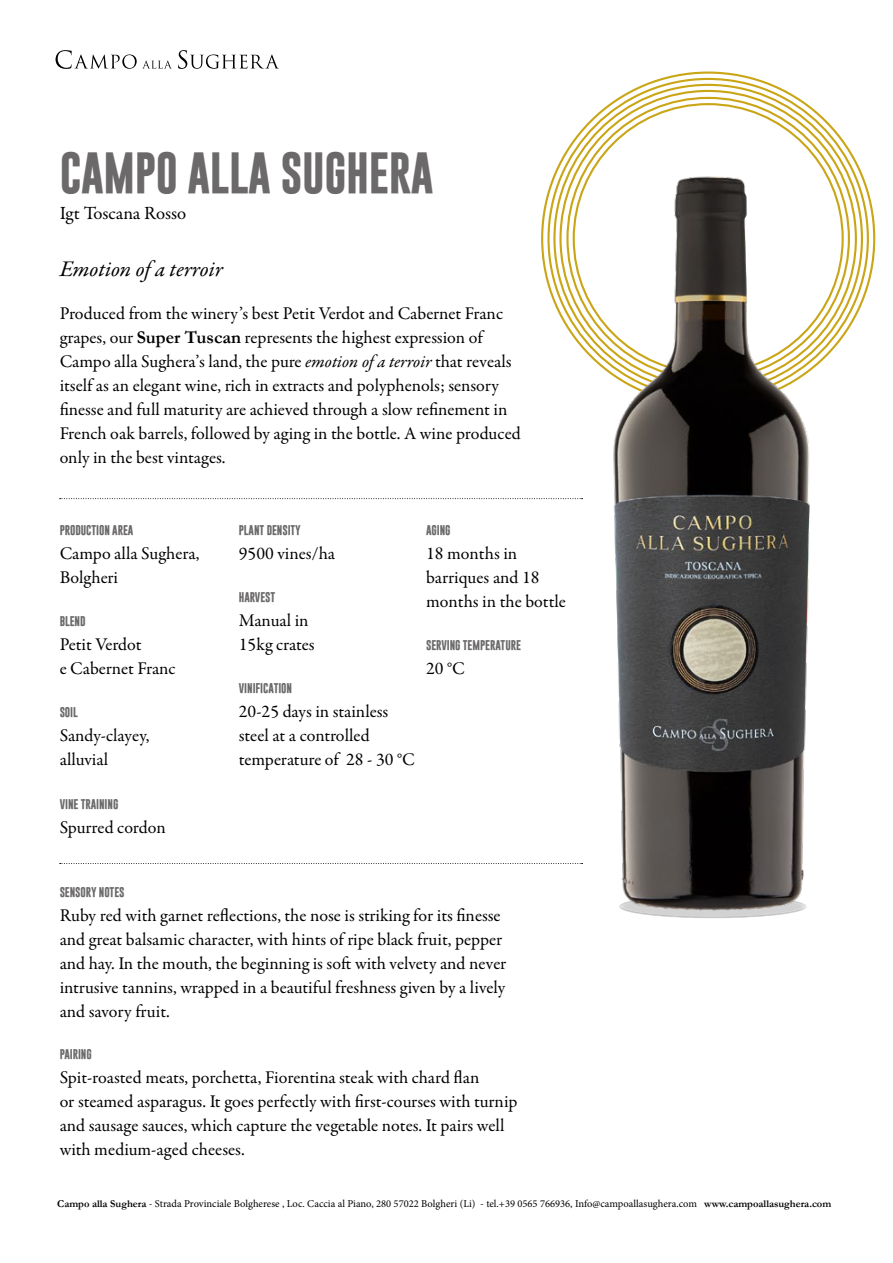
<style>
.page{position:relative;width:893px;height:1263px;background:#fff}
.page>*{position:absolute;margin:0;border:0;box-sizing:border-box;transform-origin:0 0}
.t1{font:700 42px "Gobold";letter-spacing:-.01em;color:#6b6969}
.t2{font:italic 22.5px "Garamond Premr Pro";color:#000}
.t3{font:18.75px "Garamond Premr Pro";color:#000}
.t4{font:18px/24px "Garamond Premr Pro";color:#000}
.t5{font:10.5px "Minion Pro";color:#000}
.t6{font:700 10.2px "Gobold";letter-spacing:-.01em;color:#6b6969}
.s1{font-family:"Garamond";font-weight:700}
.s2{font-style:italic}
</style>
<div class="page">
<svg style="left:56px;top:50px;width:116px;height:19px"></svg>
<svg style="left:178px;top:50px;width:101px;height:19px"></svg>
<svg style="left:60px;top:498px;width:423px;height:1px"></svg>
<svg style="left:60px;top:863px;width:423px;height:1px"></svg>
<img style="left:483px;top:94px;width:393px;height:824px">
<h1 class="t1" style="left:60px;top:146px;width:375px">CAMPO ALLA SUGHERA</h1>
<p class="t3" style="left:60px;top:201px;width:128px">Igt Toscana Rosso</p>
<p class="t2" style="left:60px;top:254px;width:165px">Emotion of a terroir</p>
<p class="t4" style="left:60px;top:302px;width:463px">Produced from the winery’s best Petit Verdot and Cabernet Franc grapes, our <span class="s1">Super Tuscan</span> represents the highest expression of Campo alla Sughera’s land, the pure <span class="s2">emotion of a terroir</span> that reveals itself as an elegant wine, rich in extracts and polyphenols; sensory finesse and full maturity are achieved through a slow refinement in French oak barrels, followed by aging in the bottle. A wine produced only in the best vintages.</p>
<p class="t6" style="left:60px;top:523px;width:75px">PRODUCTION AREA</p>
<p class="t4" style="left:60px;top:542px;width:141px">Campo alla Sughera,<br>Bolgheri</p>
<p class="t6" style="left:60px;top:615px;width:27px">BLEND</p>
<p class="t4" style="left:60px;top:633px;width:117px">Petit Verdot<br>e Cabernet Franc</p>
<p class="t6" style="left:60px;top:706px;width:20px">SOIL</p>
<p class="t4" style="left:60px;top:724px;width:91px">Sandy-clayey, alluvial</p>
<p class="t6" style="left:60px;top:797px;width:60px">VINE TRAINING</p>
<p class="t4" style="left:60px;top:815px;width:108px">Spurred cordon</p>
<p class="t6" style="left:239px;top:523px;width:64px">PLANT DENSITY</p>
<p class="t4" style="left:239px;top:542px;width:98px">9500 vines/ha</p>
<p class="t6" style="left:239px;top:591px;width:38px">HARVEST</p>
<p class="t4" style="left:239px;top:609px;width:77px">Manual in<br>15kg crates</p>
<p class="t6" style="left:239px;top:682px;width:55px">VINIFICATION</p>
<p class="t4" style="left:239px;top:700px;width:178px">20-25 days in stainless steel at a controlled temperature of 28 - 30 °C</p>
<p class="t6" style="left:426px;top:523px;width:26px">AGING</p>
<p class="t4" style="left:426px;top:542px;width:141px">18 months in barriques and 18 months in the bottle</p>
<p class="t6" style="left:426px;top:639px;width:96px">SERVING TEMPERATURE</p>
<p class="t4" style="left:426px;top:657px;width:41px">20 °C</p>
<p class="t6" style="left:60px;top:885px;width:66px">SENSORY NOTES</p>
<p class="t4" style="left:60px;top:903px;width:448px">Ruby red with garnet reflections, the nose is striking for its finesse and great balsamic character, with hints of ripe black fruit, pepper and hay. In the mouth, the beginning is soft with velvety and never intrusive tannins, wrapped in a beautiful freshness given by a lively and savory fruit.</p>
<p class="t6" style="left:60px;top:1047px;width:34px">PAIRING</p>
<p class="t4" style="left:60px;top:1065px;width:459px">Spit-roasted meats, porchetta, Fiorentina steak with chard flan<br>or steamed asparagus. It goes perfectly with first-courses with turnip and sausage sauces, which capture the vegetable notes. It pairs well with medium-aged cheeses.</p>
<p class="t5" style="left:57px;top:1197px;width:776px"><span class="s1">Campo alla Sughera</span> - Strada Provinciale Bolgherese , Loc. Caccia al Piano, 280 57022 Bolgheri (Li) - tel.+39 0565 766936, Info@campoallasughera.com <span class="s1">www.campoallasughera.com</span></p>
</div>
